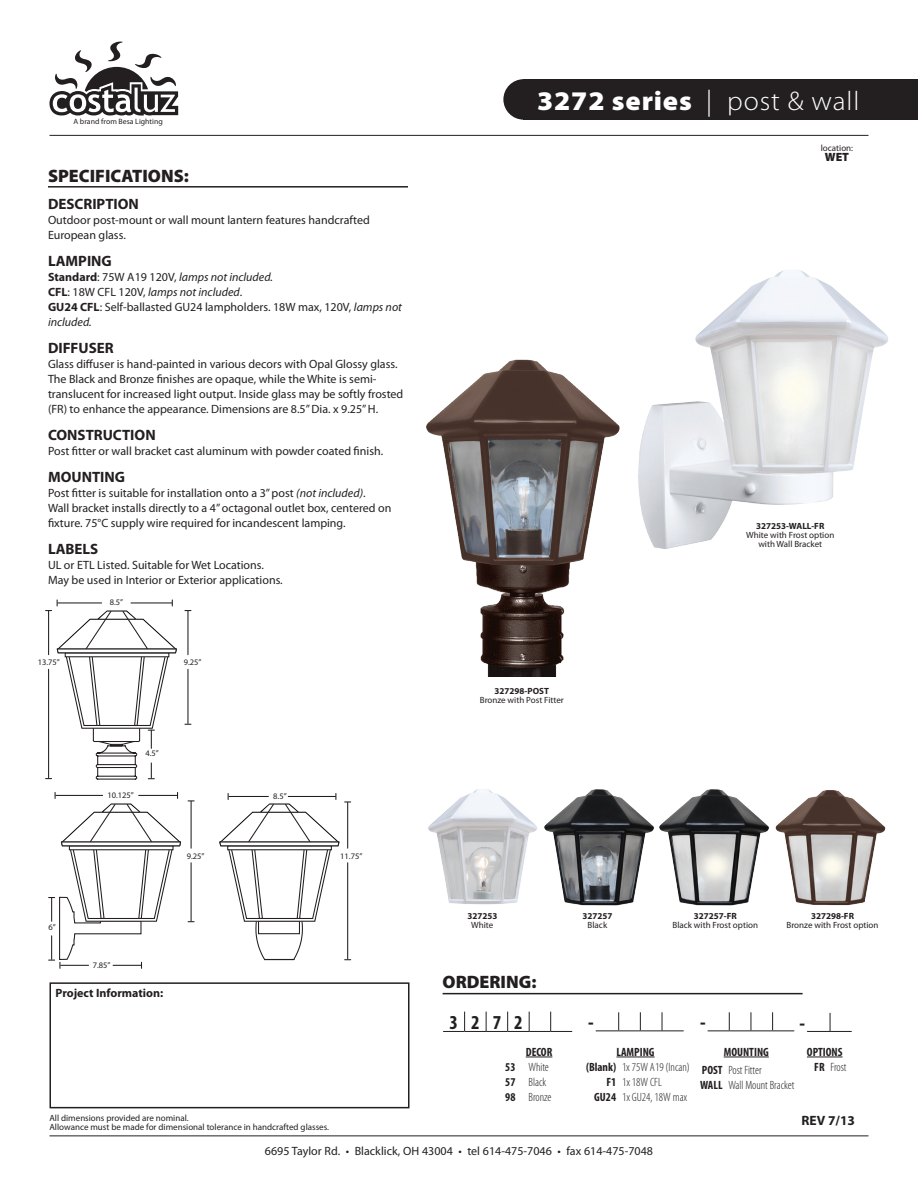
<style>
.page{position:relative;width:918px;height:1188px;background:#fff}
.page>*{position:absolute;margin:0;border:0;box-sizing:border-box;transform-origin:0 0}
.t1{font:900 27px "Myriad Pro";letter-spacing:.03em;color:#fff;scale:1.05 1}
.t2{font:700 condensed 19.8px "Myriad Pro";color:#231f20}
.t3{font:900 18px "Myriad Pro";color:#231f20}
.t4{font:900 16.95px "Myriad Pro";color:#231f20}
.t5{font:700 15px "Myriad Pro";color:#231f20}
.t6{font:700 13.5px "Myriad Pro";color:#231f20}
.t7{font:12px/15px "Myriad Pro";color:#231f20}
.t8{font:300 condensed 12px "Myriad Pro";color:#231f20}
.t9{font:700 condensed 12px "Myriad Pro";color:#231f20}
.t10{font:700 12px "Myriad Pro";color:#231f20}
.t11{font:900 12px "Myriad Pro";color:#231f20}
.t12{font:9px/9px "Myriad Pro";color:#231f20}
.t13{font:700 9px "Myriad Pro";color:#231f20}
.t14{font:8.4px "Myriad Pro";color:#231f20}
.t15{font:7.65px "Myriad Pro";color:#231f20}
.s1{font-weight:700}
.s2{font-style:italic}
.s3{font-weight:300}
</style>
<div class="page">
<hr style="left:50px;top:135px;width:818px;height:1px;background:#231f20">
<hr style="left:50px;top:1136px;width:818px;height:1px;background:#231f20">
<svg style="left:50px;top:41px;width:128px;height:74px"></svg>
<hr style="left:187px;top:669px;width:1px;height:54px;background:#231f20">
<hr style="left:187px;top:611px;width:1px;height:44px;background:#231f20">
<svg style="left:46px;top:600px;width:131px;height:180px"></svg>
<hr style="left:191px;top:863px;width:1px;height:58px;background:#231f20">
<hr style="left:191px;top:801px;width:1px;height:47px;background:#231f20">
<svg style="left:49px;top:792px;width:132px;height:176px"></svg>
<svg style="left:219px;top:793px;width:132px;height:168px"></svg>
<svg style="left:443px;top:1012px;width:129px;height:20px"></svg>
<svg style="left:596px;top:1012px;width:88px;height:19px"></svg>
<svg style="left:708px;top:1012px;width:86px;height:19px"></svg>
<svg style="left:807px;top:1013px;width:45px;height:19px"></svg>
<svg style="left:526px;top:1057px;width:26px;height:1px"></svg>
<hr style="left:616px;top:1057px;width:39px;height:1px;background:#231f20">
<hr style="left:724px;top:1057px;width:45px;height:1px;background:#231f20">
<hr style="left:807px;top:1057px;width:36px;height:1px;background:#231f20">
<div style="left:50px;top:982px;width:360px;height:126px;border:2px solid #231f20"></div>
<hr style="left:48px;top:186px;width:360px;height:2px;background:#231f20">
<div style="left:503px;top:79px;width:41px;height:41px;background:#231f20;border-radius:50%"></div>
<div style="left:524px;top:79px;width:394px;height:41px;background:#231f20"></div>
<hr style="left:443px;top:993px;width:360px;height:1px;background:#231f20">
<img style="left:659px;top:270px;width:229px;height:279px">
<img style="left:426px;top:359px;width:233px;height:317px">
<img style="left:428px;top:789px;width:340px;height:117px">
<img style="left:768px;top:791px;width:118px;height:115px">
<p class="t15" style="left:73px;top:117px;width:91px">A brand from Besa Lighting</p>
<h3 class="t3" style="left:48px;top:163px;width:142px">SPECIFICATIONS:</h3>
<p class="t5" style="left:48px;top:194px;width:92px">DESCRIPTION</p>
<p class="t7" style="left:48px;top:212px;width:323px">Outdoor post-mount or wall mount lantern features handcrafted<br>European glass.</p>
<p class="t5" style="left:48px;top:251px;width:65px">LAMPING</p>
<p class="t7" style="left:48px;top:269px;width:356px"><span class="s1">Standard</span>: 75W A19 120V, <span class="s2">lamps not included.<br></span><span class="s1">CFL</span>: 18W CFL 120V, <span class="s2">lamps not included</span>.<br><span class="s1">GU24 CFL</span>: Self-ballasted GU24 lampholders. 18W max, 120V, <span class="s2">lamps not included.</span></p>
<p class="t5" style="left:48px;top:338px;width:67px">DIFFUSER</p>
<p class="t7" style="left:48px;top:356px;width:357px">Glass diffuser is hand-painted in various decors with Opal Glossy glass.<br>The Black and Bronze finishes are opaque, while the White is semi&shy;translucent for increased light output. Inside glass may be softly frosted (FR) to enhance the appearance. Dimensions are 8.5” Dia. x 9.25” H.</p>
<p class="t5" style="left:48px;top:425px;width:109px">CONSTRUCTION</p>
<p class="t7" style="left:48px;top:443px;width:337px">Post fitter or wall bracket cast aluminum with powder coated finish.</p>
<p class="t5" style="left:48px;top:467px;width:79px">MOUNTING</p>
<p class="t7" style="left:48px;top:485px;width:345px">Post fitter is suitable for installation onto a 3” post <span class="s2">(not included)</span>.<br>Wall bracket installs directly to a 4” octagonal outlet box, centered on fixture. 75°C supply wire required for incandescent lamping.</p>
<p class="t5" style="left:48px;top:539px;width:52px">LABELS</p>
<p class="t7" style="left:48px;top:557px;width:236px">UL or ETL Listed. Suitable for Wet Locations.<br>May be used in Interior or Exterior applications.</p>
<p class="t14" style="left:178px;top:510px;width:15px">8.5”</p>
<p class="t14" style="left:110px;top:597px;width:15px">8.5”</p>
<p class="t14" style="left:38px;top:657px;width:24px">13.75”</p>
<p class="t14" style="left:184px;top:657px;width:19px">9.25”</p>
<p class="t14" style="left:145px;top:748px;width:15px">4.5”</p>
<p class="t14" style="left:108px;top:790px;width:28px">10.125”</p>
<p class="t14" style="left:273px;top:791px;width:15px">8.5”</p>
<p class="t14" style="left:187px;top:851px;width:19px">9.25”</p>
<p class="t14" style="left:340px;top:851px;width:24px">11.75”</p>
<p class="t14" style="left:49px;top:922px;width:9px">6”</p>
<p class="t14" style="left:93px;top:960px;width:19px">7.85”</p>
<p class="t10" style="left:56px;top:986px;width:109px">Project Information:</p>
<p class="t12" style="left:50px;top:1113px;width:281px">All dimensions provided are nominal.<br>Allowance must be made for dimensional tolerance in handcrafted glasses.</p>
<h1 class="t1" style="left:537px;top:82px;width:309px">3272 series <span class="s3">| post &amp; wall</span></h1>
<p class="t12" style="left:821px;top:143px;width:34px">location:</p>
<p class="t11" style="left:825px;top:149px;width:26px">WET</p>
<p class="t13" style="left:495px;top:685px;width:56px">327298-POST</p>
<p class="t12" style="left:480px;top:695px;width:86px">Bronze with Post Fitter</p>
<p class="t13" style="left:756px;top:520px;width:70px">327253-WALL-FR</p>
<p class="t12" style="left:746px;top:530px;width:90px;text-align:center">White with Frost option with Wall Bracket</p>
<p class="t13" style="left:467px;top:910px;width:31px">327253</p>
<p class="t12" style="left:471px;top:920px;width:24px">White</p>
<h3 class="t3" style="left:443px;top:970px;width:95px">ORDERING:</h3>
<p class="t13" style="left:582px;top:910px;width:31px">327257</p>
<p class="t12" style="left:588px;top:920px;width:21px">Black</p>
<p class="t13" style="left:694px;top:910px;width:44px">327257-FR</p>
<p class="t12" style="left:672px;top:920px;width:87px">Black with Frost option</p>
<p class="t13" style="left:811px;top:910px;width:44px">327298-FR</p>
<p class="t12" style="left:787px;top:920px;width:93px">Bronze with Frost option</p>
<h2 class="t2" style="left:449px;top:1010px;width:75px">3272</h2>
<h3 class="t4" style="left:588px;top:1011px;width:7px">-</h3>
<h3 class="t4" style="left:700px;top:1011px;width:7px">-</h3>
<h3 class="t4" style="left:800px;top:1012px;width:7px">-</h3>
<p class="t9" style="left:526px;top:1044px;width:28px">DECOR</p>
<p class="t9" style="left:616px;top:1044px;width:40px">LAMPING</p>
<p class="t9" style="left:724px;top:1044px;width:47px">MOUNTING</p>
<p class="t9" style="left:807px;top:1044px;width:37px">OPTIONS</p>
<p class="t8" style="left:505px;top:1060px;width:45px"><span class="s1">53</span> White</p>
<p class="t8" style="left:586px;top:1060px;width:177px"><span class="s1">(Blank)</span> 1x 75W A19 (Incan) <span class="s1">POST</span> Post Fitter</p>
<p class="t8" style="left:814px;top:1060px;width:34px"><span class="s1">FR</span> Frost</p>
<p class="t8" style="left:505px;top:1075px;width:43px"><span class="s1">57</span> Black</p>
<p class="t8" style="left:606px;top:1075px;width:57px"><span class="s1">F1</span> 1x 18W CFL</p>
<p class="t8" style="left:700px;top:1078px;width:96px"><span class="s1">WALL</span> Wall Mount Bracket</p>
<p class="t8" style="left:505px;top:1090px;width:48px"><span class="s1">98</span> Bronze</p>
<p class="t8" style="left:594px;top:1090px;width:94px"><span class="s1">GU24</span> 1x GU24, 18W max</p>
<p class="t6" style="left:801px;top:1112px;width:55px">REV 7/13</p>
<p class="t7" style="left:265px;top:1143px;width:390px">6695 Taylor Rd. • Blacklick, OH 43004 • tel 614-475-7046 • fax 614-475-7048</p>
</div>
